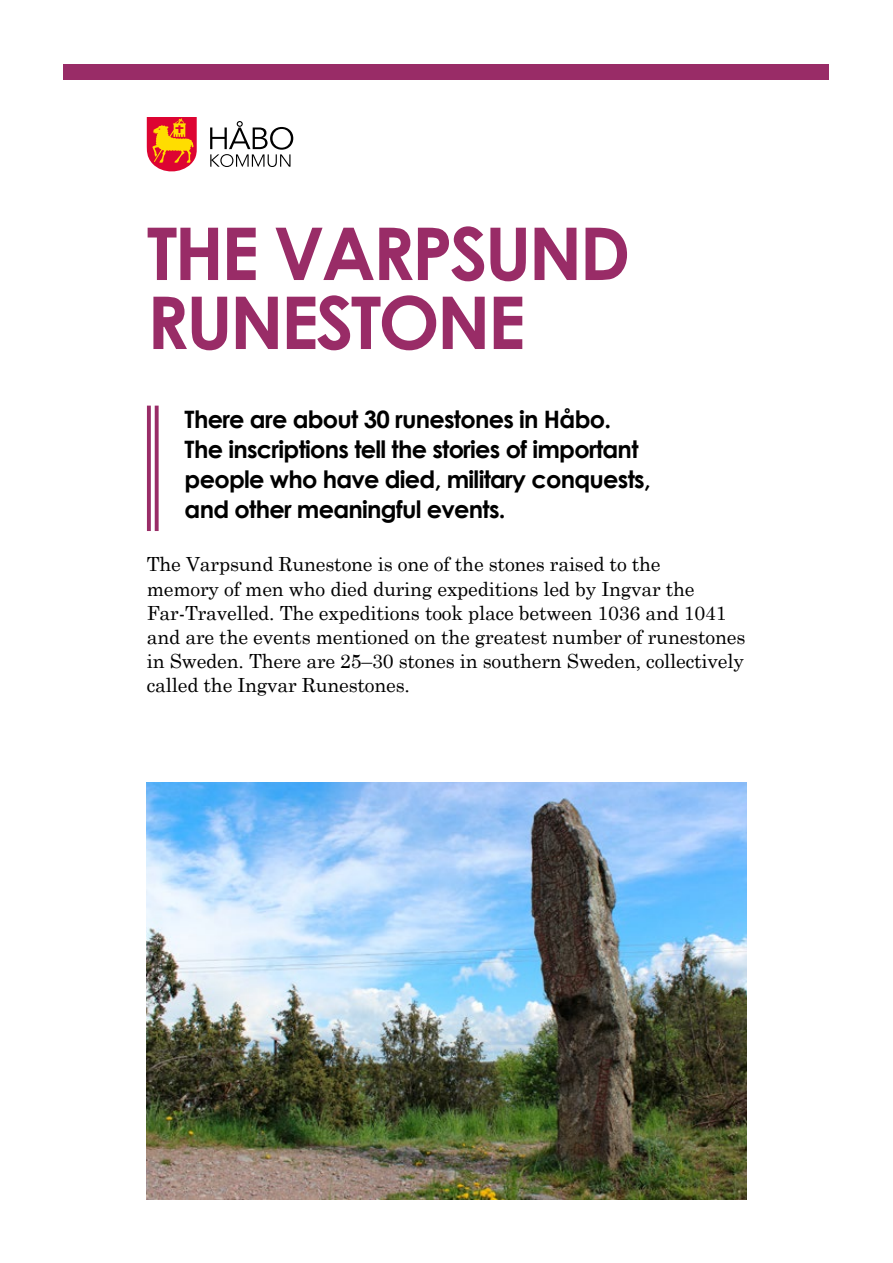
<style>
.page{position:relative;width:893px;height:1263px;background:#fff}
.page>*{position:absolute;margin:0;border:0;box-sizing:border-box;transform-origin:0 0}
.t1{font:700 72.9px/69px "Century Gothic";letter-spacing:-.04em;color:#992c67}
.t2{font:700 24px/30px "Century Gothic";letter-spacing:-.03em;color:#000}
.t3{font:19.5px/24px "Century Schoolbook";letter-spacing:-.01em;color:#000}
</style>
<div class="page">
<svg style="left:155px;top:406px;width:4px;height:125px"></svg>
<svg style="left:147px;top:406px;width:4px;height:125px"></svg>
<svg style="left:210px;top:121px;width:83px;height:46px"></svg>
<svg style="left:146px;top:117px;width:51px;height:55px;background:#ea603a"></svg>
<div style="left:64px;top:64px;width:765px;height:15px;background:#992c67"></div>
<img style="left:147px;top:782px;width:599px;height:417px">
<h1 class="t1" style="left:147px;top:217px;width:485px">THE VARPSUND<br>RUNESTONE</h1>
<p class="t2" style="left:185px;top:404px;width:468px">There are about 30 runestones in Håbo.<br>The inscriptions tell the stories of important people who have died, military conquests, and other meaningful events.</p>
<p class="t3" style="left:147px;top:552px;width:600px">The Varpsund Runestone is one of the stones raised to the<br>memory of men who died during expeditions led by Ingvar the Far-Travelled. The expeditions took place between 1036 and 1041 and are the events mentioned on the greatest number of runestones in Sweden. There are 25–30 stones in southern Sweden, collectively called the Ingvar Runestones.</p>
</div>
